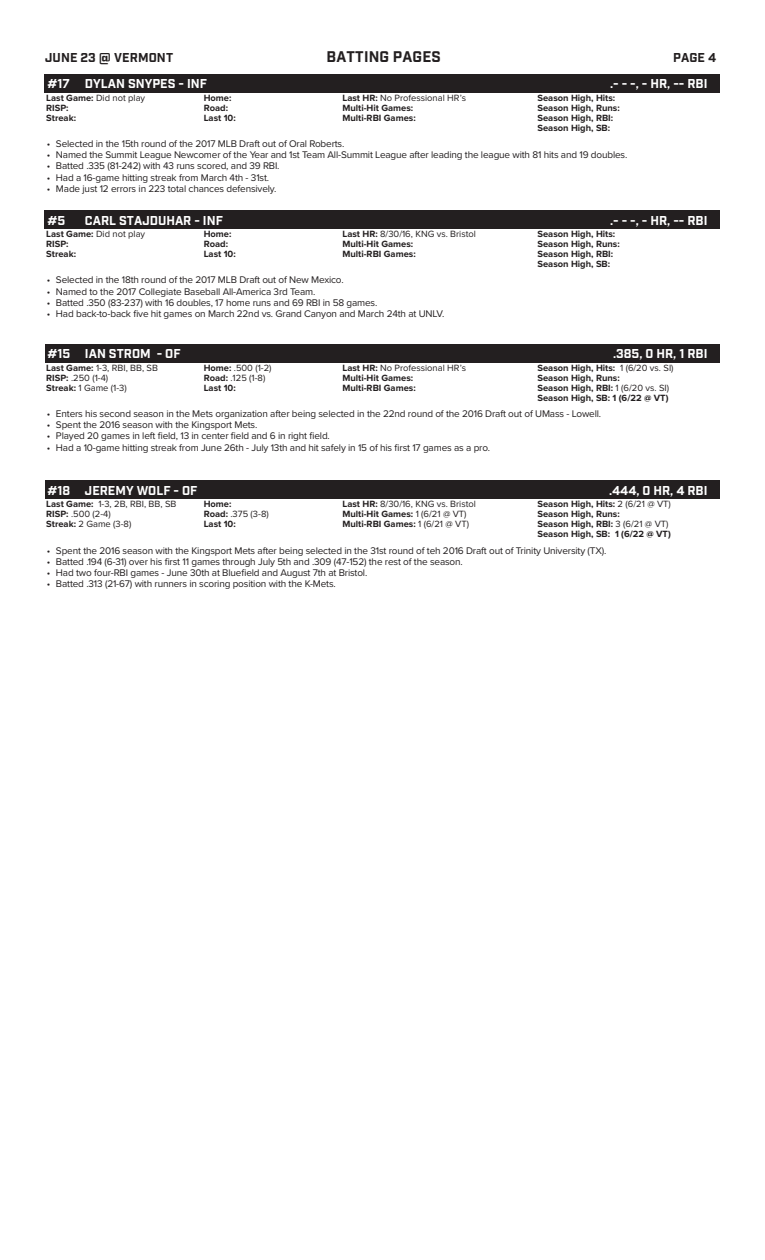
<style>
.page{position:relative;width:765px;height:1260px;background:#fff}
.page>*{position:absolute;margin:0;border:0;box-sizing:border-box;transform-origin:0 0}
.t1{font:700 15px "Industry";letter-spacing:.01em;color:#231f20}
.t2{font:700 12.5px "Industry";color:#fff}
.t3{font:700 12.5px "Industry";letter-spacing:.01em;color:#231f20}
.t4{font:10px "Proxima Nova";letter-spacing:-.015em;color:#231f20}
.t5{font:700 9.38px/10px "Proxima Nova";color:#231f20}
.t6{font:9.38px "Proxima Nova";color:#231f20}
.s1{font-weight:700}
.s2{font-weight:400}
</style>
<div class="page">
<div style="left:45px;top:480px;width:675px;height:19px;background:#231f20"></div>
<div style="left:45px;top:344px;width:675px;height:19px;background:#231f20"></div>
<div style="left:45px;top:210px;width:675px;height:19px;background:#231f20"></div>
<div style="left:45px;top:74px;width:675px;height:19px;background:#231f20"></div>
<p class="t3" style="left:45px;top:50px;width:130px">JUNE 23 @ VERMONT</p>
<h1 class="t1" style="left:327px;top:47px;width:116px">BATTING PAGES</h1>
<p class="t3" style="left:673px;top:50px;width:45px">PAGE 4</p>
<p class="t2" style="left:47px;top:76px;width:161px">#17 DYLAN SNYPES - INF</p>
<p class="t2" style="left:610px;top:76px;width:99px">.- - -, - HR, -- RBI</p>
<p class="t6" style="left:46px;top:92px;width:101px"><span class="s1">Last Game:</span> Did not play</p>
<p class="t5" style="left:204px;top:93px;width:29px">Home:</p>
<p class="t6" style="left:342px;top:92px;width:125px"><span class="s1">Last HR:</span> No Professional HR’s</p>
<p class="t5" style="left:537px;top:93px;width:79px">Season High, Hits:</p>
<p class="t5" style="left:46px;top:103px;width:24px">RISP:</p>
<p class="t5" style="left:204px;top:103px;width:26px">Road:</p>
<p class="t5" style="left:342px;top:103px;width:72px">Multi-Hit Games:</p>
<p class="t5" style="left:537px;top:103px;width:84px">Season High, Runs:</p>
<p class="t5" style="left:46px;top:113px;width:31px">Streak:</p>
<p class="t5" style="left:204px;top:113px;width:34px">Last 10:</p>
<p class="t5" style="left:342px;top:113px;width:75px">Multi-RBI Games:</p>
<p class="t5" style="left:537px;top:113px;width:77px">Season High, RBI:<br>Season High, SB:</p>
<p class="t4" style="left:47px;top:138px;width:299px">• Selected in the 15th round of the 2017 MLB Draft out of Oral Roberts.</p>
<p class="t4" style="left:47px;top:149px;width:582px">• Named the Summit League Newcomer of the Year and 1st Team All-Summit League after leading the league with 81 hits and 19 doubles.</p>
<p class="t4" style="left:47px;top:160px;width:234px">• Batted .335 (81-242) with 43 runs scored, and 39 RBI.</p>
<p class="t4" style="left:47px;top:171px;width:224px">• Had a 16-game hitting streak from March 4th - 31st.</p>
<p class="t4" style="left:47px;top:183px;width:231px">• Made just 12 errors in 223 total chances defensively.</p>
<p class="t2" style="left:47px;top:212px;width:19px">#5</p>
<p class="t2" style="left:85px;top:212px;width:139px">CARL STAJDUHAR - INF</p>
<p class="t2" style="left:610px;top:212px;width:99px">.- - -, - HR, -- RBI</p>
<p class="t6" style="left:46px;top:229px;width:101px"><span class="s1">Last Game:</span> Did not play</p>
<p class="t5" style="left:204px;top:229px;width:29px">Home:</p>
<p class="t6" style="left:342px;top:229px;width:135px"><span class="s1">Last HR:</span> 8/30/16, KNG vs. Bristol</p>
<p class="t5" style="left:537px;top:229px;width:79px">Season High, Hits:</p>
<p class="t5" style="left:46px;top:239px;width:24px">RISP:</p>
<p class="t5" style="left:204px;top:239px;width:26px">Road:</p>
<p class="t5" style="left:342px;top:239px;width:72px">Multi-Hit Games:</p>
<p class="t5" style="left:537px;top:239px;width:84px">Season High, Runs:</p>
<p class="t5" style="left:46px;top:249px;width:31px">Streak:</p>
<p class="t5" style="left:204px;top:249px;width:34px">Last 10:</p>
<p class="t5" style="left:342px;top:249px;width:75px">Multi-RBI Games:</p>
<p class="t5" style="left:537px;top:249px;width:77px">Season High, RBI:<br>Season High, SB:</p>
<p class="t4" style="left:47px;top:274px;width:298px">• Selected in the 18th round of the 2017 MLB Draft out of New Mexico.</p>
<p class="t4" style="left:47px;top:285px;width:270px">• Named to the 2017 Collegiate Baseball All-America 3rd Team.</p>
<p class="t4" style="left:47px;top:297px;width:332px">• Batted .350 (83-237) with 16 doubles, 17 home runs and 69 RBI in 58 games.</p>
<p class="t4" style="left:47px;top:308px;width:399px">• Had back-to-back five hit games on March 22nd vs. Grand Canyon and March 24th at UNLV.</p>
<p class="t2" style="left:47px;top:346px;width:135px">#15 IAN STROM - OF</p>
<p class="t2" style="left:613px;top:346px;width:96px">.385, 0 HR, 1 RBI</p>
<p class="t6" style="left:46px;top:362px;width:113px"><span class="s1">Last Game:</span> 1-3, RBI, BB, SB</p>
<p class="t6" style="left:204px;top:362px;width:69px"><span class="s1">Home:</span> .500 (1-2)</p>
<p class="t6" style="left:342px;top:362px;width:125px"><span class="s1">Last HR:</span> No Professional HR’s</p>
<p class="t5" style="left:537px;top:363px;width:138px">Season High, Hits: <span class="s2">1 (6/20 vs. SI)</span></p>
<p class="t6" style="left:46px;top:372px;width:64px"><span class="s1">RISP:</span> .250 (1-4)</p>
<p class="t6" style="left:204px;top:372px;width:63px"><span class="s1">Road:</span> .125 (1-8)</p>
<p class="t5" style="left:342px;top:373px;width:72px">Multi-Hit Games:</p>
<p class="t5" style="left:537px;top:373px;width:84px">Season High, Runs:</p>
<p class="t6" style="left:46px;top:382px;width:82px"><span class="s1">Streak:</span> 1 Game (1-3)</p>
<p class="t5" style="left:204px;top:383px;width:34px">Last 10:</p>
<p class="t5" style="left:342px;top:383px;width:75px">Multi-RBI Games:</p>
<p class="t5" style="left:537px;top:383px;width:133px">Season High, RBI: <span class="s2">1 (6/20 vs. SI)<br></span>Season High, SB: 1 (6/22 @ VT)</p>
<p class="t4" style="left:47px;top:408px;width:556px">• Enters his second season in the Mets organization after being selected in the 22nd round of the 2016 Draft out of UMass - Lowell.</p>
<p class="t4" style="left:47px;top:419px;width:212px">• Spent the 2016 season with the Kingsport Mets.</p>
<p class="t4" style="left:47px;top:430px;width:284px">• Played 20 games in left field, 13 in center field and 6 in right field.</p>
<p class="t4" style="left:47px;top:441px;width:445px">• Had a 10-game hitting streak from June 26th - July 13th and hit safely in 15 of his first 17 games as a pro.</p>
<p class="t2" style="left:47px;top:483px;width:151px">#18 JEREMY WOLF - OF</p>
<p class="t2" style="left:609px;top:483px;width:100px">.444, 0 HR, 4 RBI</p>
<p class="t6" style="left:46px;top:499px;width:132px"><span class="s1">Last Game:</span> 1-3, 2B, RBI, BB, SB</p>
<p class="t5" style="left:204px;top:500px;width:29px">Home:</p>
<p class="t6" style="left:342px;top:499px;width:135px"><span class="s1">Last HR:</span> 8/30/16, KNG vs. Bristol</p>
<p class="t5" style="left:537px;top:500px;width:135px">Season High, Hits: <span class="s2">2 (6/21 @ VT)</span></p>
<p class="t6" style="left:46px;top:509px;width:66px"><span class="s1">RISP:</span> .500 (2-4)</p>
<p class="t6" style="left:204px;top:509px;width:67px"><span class="s1">Road:</span> .375 (3-8)</p>
<p class="t5" style="left:342px;top:510px;width:126px">Multi-Hit Games: <span class="s2">1 (6/21 @ VT)</span></p>
<p class="t5" style="left:537px;top:510px;width:84px">Season High, Runs:</p>
<p class="t6" style="left:46px;top:519px;width:87px"><span class="s1">Streak:</span> 2 Game (3-8)</p>
<p class="t5" style="left:204px;top:520px;width:34px">Last 10:</p>
<p class="t5" style="left:342px;top:520px;width:128px">Multi-RBI Games: <span class="s2">1 (6/21 @ VT)</span></p>
<p class="t5" style="left:537px;top:520px;width:135px">Season High, RBI: <span class="s2">3 (6/21 @ VT)<br></span>Season High, SB: 1 (6/22 @ VT)</p>
<p class="t4" style="left:47px;top:544px;width:561px">• Spent the 2016 season with the Kingsport Mets after being selected in the 31st round of teh 2016 Draft out of Trinity University (TX).</p>
<p class="t4" style="left:47px;top:555px;width:417px">• Batted .194 (6-31) over his first 11 games through July 5th and .309 (47-152) the rest of the season.</p>
<p class="t4" style="left:47px;top:567px;width:322px">• Had two four-RBI games - June 30th at Bluefield and August 7th at Bristol.</p>
<p class="t4" style="left:47px;top:578px;width:290px">• Batted .313 (21-67) with runners in scoring position with the K-Mets.</p>
</div>
